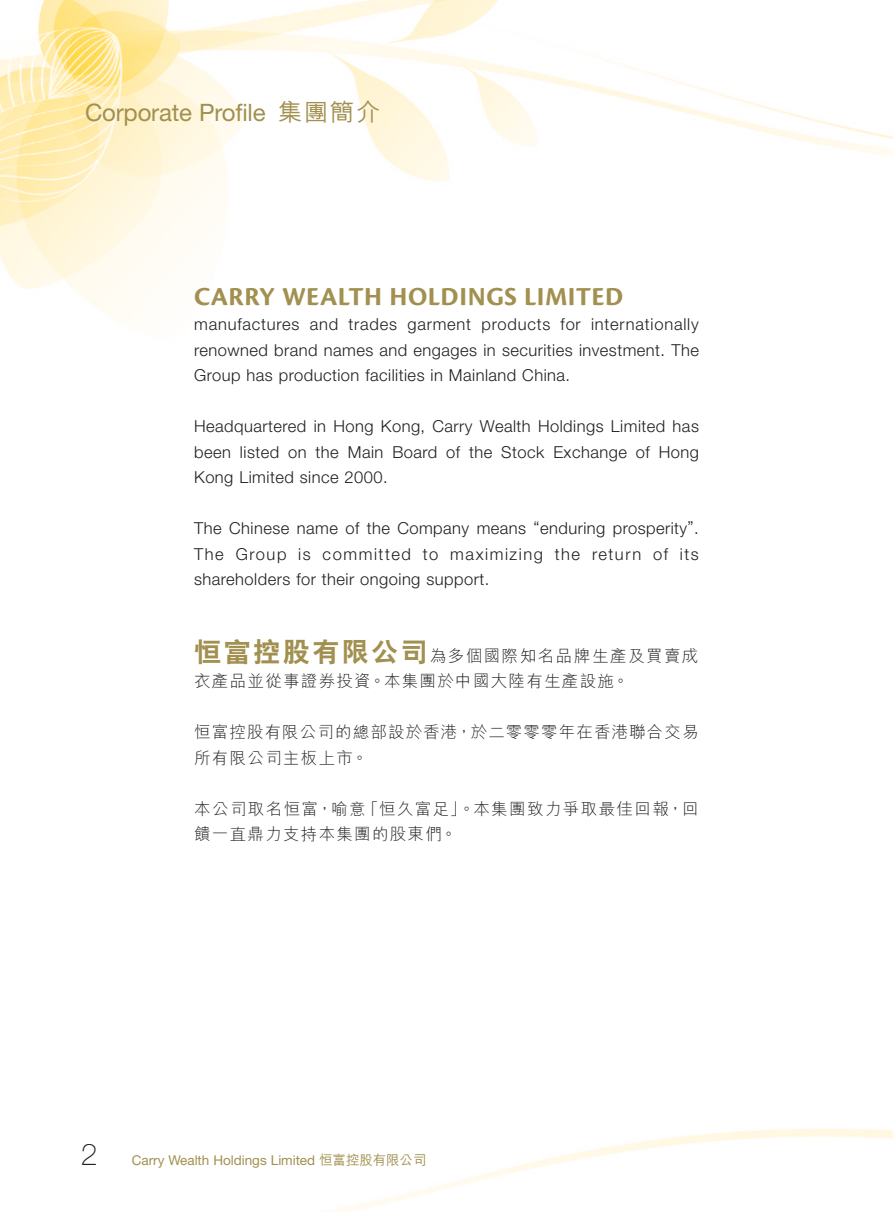
<style>
.page{position:relative;width:893px;height:1212px;background:#fff}
.page>*{position:absolute;margin:0;border:0;box-sizing:border-box;transform-origin:0 0}
.t1{font:100 30px "Helvetica Neue LT Std";color:#231f20}
.Notes{font:700 27px "Cronos Pro";letter-spacing:.02em;color:#a1904f}
.t2{font:24px "Helvetica Neue LT Std";letter-spacing:-.005em;color:#a1904f}
.Notes-2{font:300 16.5px/25.5px "Helvetica Neue LT Std";letter-spacing:.03em;color:#231f20;text-align:justify}
.Notes-3{font:300 16.5px/25.5px "M Hei HK";letter-spacing:.08em;color:#231f20}
.t3{font:13.5px "Helvetica Neue LT Std";color:#a1904f}
.s1{font-family:"M Hei HK";font-weight:500}
.s2{font-family:"C Hei 2 HK";font-weight:800;font-size:27px;color:#a1904f}
</style>
<div class="page">
<img style="left:0;top:0;width:893px;height:1212px">
<p class="t2" style="left:85px;top:98px;width:297px">Corporate Profile <span class="s1">集團簡介</span></p>
<p class="Notes" style="left:194px;top:281px;width:430px">CARRY WEALTH HOLDINGS LIMITED</p>
<p class="Notes-2" style="left:194px;top:311px;width:506px">manufactures and trades garment products for internationally renowned brand names and engages in securities investment. The Group has production facilities in Mainland China.</p>
<p class="Notes-2" style="left:194px;top:413px;width:506px">Headquartered in Hong Kong, Carry Wealth Holdings Limited has been listed on the Main Board of the Stock Exchange of Hong Kong Limited since 2000.</p>
<p class="Notes-2" style="left:194px;top:515px;width:506px">The Chinese name of the Company means “enduring prosperity”.<br>The Group is committed to maximizing the return of its shareholders for their ongoing support.</p>
<p class="Notes-3" style="left:194px;top:643px;width:506px"><span class="s2">恒富控股有限公司</span>為多個國際知名品牌生產及買賣成衣產品並從事證券投資。本集團於中國大陸有生產設施。</p>
<p class="Notes-3" style="left:194px;top:719px;width:506px">恒富控股有限公司的總部設於香港，於二零零零年在香港聯合交易所有限公司主板上市。</p>
<p class="Notes-3" style="left:194px;top:796px;width:506px">本公司取名恒富，喻意「恒久富足」。本集團致力爭取最佳回報，回饋一直鼎力支持本集團的股東們。</p>
<p class="t1" style="left:81px;top:1137px;width:18px">2</p>
<p class="t3" style="left:132px;top:1151px;width:296px">Carry Wealth Holdings Limited <span class="s1">恒富控股有限公司</span></p>
</div>
